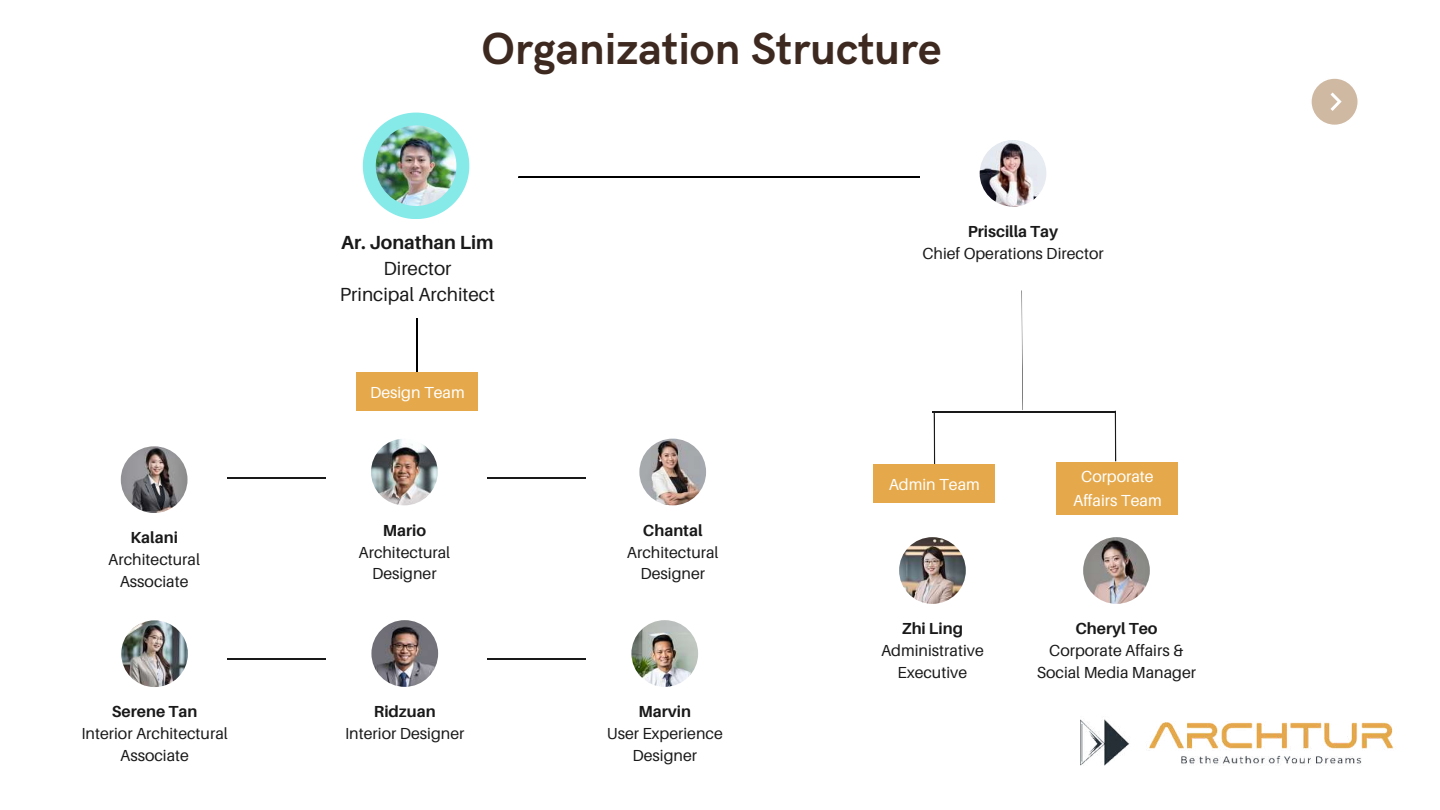
<style>
.page{position:relative;width:1440px;height:810px;background:#fff}
.page>*{position:absolute;margin:0;border:0;box-sizing:border-box;transform-origin:0 0}
.t1{font:700 45px "HK Grotesk";color:#3d291f}
.t2{font:19px/26.2px "Aileron";color:#191919;text-align:center}
.t3{font:16px/21.8px "Aileron";color:#191919;text-align:center}
.t4{font:700 16px "Aileron";color:#191919}
.t5{font:16px/24px "Aileron";color:#fff;text-align:center}
.s1{font-weight:700}
</style>
<div class="page">
<img style="left:121px;top:446px;width:67px;height:67px;border-radius:50%">
<img style="left:121px;top:620px;width:67px;height:67px;border-radius:50%">
<hr style="left:227px;top:477px;width:99px;height:2px;background:#191919">
<img style="left:371px;top:439px;width:67px;height:66px;border-radius:50%">
<hr style="left:487px;top:477px;width:99px;height:2px;background:#191919">
<img style="left:639px;top:439px;width:67px;height:66px;border-radius:50%">
<hr style="left:228px;top:659px;width:98px;height:1px;background:#191919">
<img style="left:371px;top:620px;width:67px;height:67px;border-radius:50%">
<hr style="left:488px;top:659px;width:98px;height:1px;background:#191919">
<img style="left:631px;top:620px;width:67px;height:67px;border-radius:50%">
<div style="left:357px;top:372px;width:121px;height:39px;background:#e5a94b"></div>
<svg style="left:417px;top:319px;width:1px;height:53px"></svg>
<svg style="left:363px;top:113px;width:106px;height:106px"></svg>
<img style="left:376px;top:125px;width:80px;height:81px;border-radius:50%">
<svg style="left:518px;top:177px;width:402px;height:1px"></svg>
<img style="left:1080px;top:719px;width:314px;height:47px">
<img style="left:980px;top:140px;width:66px;height:67px;border-radius:50%">
<svg style="left:1021px;top:290px;width:2px;height:120px"></svg>
<hr style="left:932px;top:412px;width:183px;height:1px;background:#191919">
<img style="left:1083px;top:537px;width:67px;height:67px;border-radius:50%">
<img style="left:899px;top:537px;width:67px;height:67px;border-radius:50%">
<svg style="left:933px;top:413px;width:2px;height:51px"></svg>
<svg style="left:1115px;top:411px;width:1px;height:51px"></svg>
<div style="left:874px;top:464px;width:121px;height:39px;background:#e5a94b"></div>
<div style="left:1057px;top:462px;width:121px;height:52px;background:#e5a94b"></div>
<svg style="left:1311px;top:78px;width:47px;height:47px"></svg>
<p class="t4" style="left:130px;top:528px;width:49px">Kalani</p>
<p class="t3" style="left:108px;top:548px;width:93px">Architectural<br>Associate</p>
<p class="t4" style="left:112px;top:702px;width:87px">Serene Tan</p>
<p class="t3" style="left:81px;top:722px;width:148px">Interior Architectural<br>Associate</p>
<p class="t1" style="left:482px;top:23px;width:461px">Organization Structure</p>
<p class="t2" style="left:340px;top:229px;width:157px"><span class="s1">Ar. Jonathan Lim<br></span>Director<br>Principal Architect</p>
<p class="t5" style="left:370px;top:380px;width:96px">Design Team</p>
<h2 class="t4" style="left:383px;top:520px;width:45px">Mario</h2>
<p class="t3" style="left:359px;top:541px;width:93px">Architectural<br>Designer</p>
<p class="t4" style="left:374px;top:702px;width:63px">Ridzuan</p>
<p class="t3" style="left:345px;top:722px;width:121px">Interior Designer</p>
<p class="t4" style="left:643px;top:520px;width:61px">Chantal</p>
<p class="t3" style="left:627px;top:541px;width:93px">Architectural<br>Designer</p>
<p class="t4" style="left:638px;top:702px;width:54px">Marvin</p>
<p class="t3" style="left:607px;top:722px;width:118px">User Experience<br>Designer</p>
<p class="t4" style="left:968px;top:222px;width:92px">Priscilla Tay</p>
<p class="t3" style="left:922px;top:242px;width:183px">Chief Operations Director</p>
<p class="t5" style="left:889px;top:472px;width:93px">Admin Team</p>
<p class="t5" style="left:1073px;top:464px;width:90px">Corporate<br>Affairs Team</p>
<p class="t4" style="left:902px;top:619px;width:63px">Zhi Ling</p>
<p class="t3" style="left:881px;top:639px;width:104px">Administrative<br>Executive</p>
<p class="t4" style="left:1075px;top:619px;width:84px">Cheryl Teo</p>
<p class="t3" style="left:1037px;top:639px;width:161px">Corporate Affairs &amp;<br>Social Media Manager</p>
</div>
